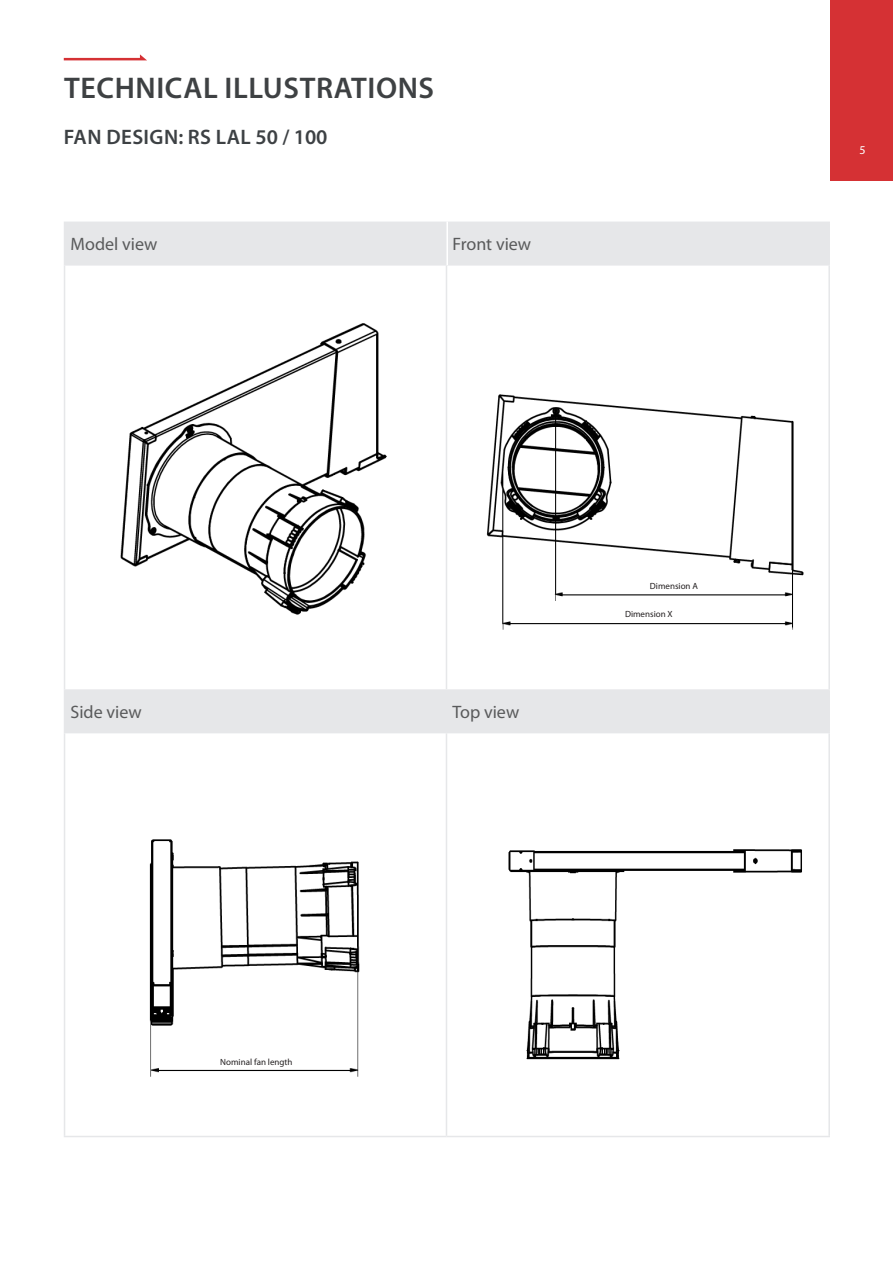
<style>
.page{position:relative;width:893px;height:1263px;background:#fff}
.page>*{position:absolute;margin:0;border:0;box-sizing:border-box;transform-origin:0 0}
.Kapitel-Headline{font:600 30px "Myriad Pro";letter-spacing:.02em;color:#3e4143}
.Baureihe-Headline{font:600 21px "Myriad Pro";letter-spacing:.02em;color:#3d4144}
.t1{font:18px "Myriad Pro";color:#595a5b}
.Seitenzahl{font:12px "Myriad Pro";color:#fff}
.t2{font:9px "Myriad Pro";color:#231f20}
</style>
<div class="page">
<img style="left:149px;top:839px;width:211px;height:238px">
<svg style="left:65px;top:223px;width:763px;height:509px"></svg>
<hr style="left:64px;top:222px;width:382px;height:1px;background:#e6e7e9">
<hr style="left:64px;top:223px;width:1px;height:41px;background:#e6e7e9">
<hr style="left:446px;top:222px;width:384px;height:1px;background:#e6e7e9">
<hr style="left:828px;top:223px;width:2px;height:41px;background:#e6e7e9">
<hr style="left:64px;top:691px;width:1px;height:41px;background:#e6e7e9">
<hr style="left:446px;top:691px;width:1px;height:41px;background:#e6e7e9">
<hr style="left:828px;top:691px;width:2px;height:41px;background:#e6e7e9">
<hr style="left:64px;top:732px;width:382px;height:1px;background:#e6e7e9">
<hr style="left:64px;top:733px;width:1px;height:403px;background:#e6e7e9">
<hr style="left:446px;top:732px;width:384px;height:1px;background:#e6e7e9">
<hr style="left:446px;top:733px;width:1px;height:403px;background:#e6e7e9">
<hr style="left:828px;top:733px;width:2px;height:403px;background:#e6e7e9">
<hr style="left:64px;top:1136px;width:382px;height:1px;background:#e6e7e9">
<hr style="left:446px;top:1136px;width:384px;height:1px;background:#e6e7e9">
<hr style="left:64px;top:264px;width:382px;height:2px;background:#e6e7e9">
<hr style="left:64px;top:266px;width:1px;height:423px;background:#e6e7e9">
<hr style="left:446px;top:264px;width:384px;height:2px;background:#e6e7e9">
<hr style="left:446px;top:266px;width:1px;height:423px;background:#e6e7e9">
<hr style="left:828px;top:266px;width:2px;height:423px;background:#e6e7e9">
<hr style="left:64px;top:689px;width:382px;height:2px;background:#e6e7e9">
<hr style="left:446px;top:689px;width:384px;height:2px;background:#e6e7e9">
<hr style="left:446px;top:222px;width:2px;height:43px;background:#fff">
<div style="left:169px;top:1054px;width:175px;height:15px;background:#fff"></div>
<svg style="left:64px;top:54px;width:83px;height:6px"></svg>
<div style="left:830px;top:0;width:63px;height:181px;background:#d53134"></div>
<img style="left:105px;top:323px;width:301px;height:298px">
<img style="left:508px;top:849px;width:294px;height:211px">
<p class="Kapitel-Headline" style="left:64px;top:69px;width:372px">TECHNICAL ILLUSTRATIONS</p>
<p class="Baureihe-Headline" style="left:64px;top:123px;width:265px">FAN DESIGN: RS LAL 50 / 100</p>
<p class="t1" style="left:71px;top:233px;width:88px">Model view</p>
<p class="t1" style="left:452px;top:233px;width:80px">Front view</p>
<p class="t1" style="left:71px;top:701px;width:73px">Side view</p>
<p class="t1" style="left:452px;top:701px;width:68px">Top view</p>
<p class="t2" style="left:650px;top:580px;width:50px">Dimension A</p>
<p class="t2" style="left:625px;top:608px;width:49px">Dimension X</p>
<p class="t2" style="left:220px;top:1056px;width:74px">Nominal fan length</p>
<p class="Seitenzahl" style="left:859px;top:143px;width:8px">5</p>
</div>
